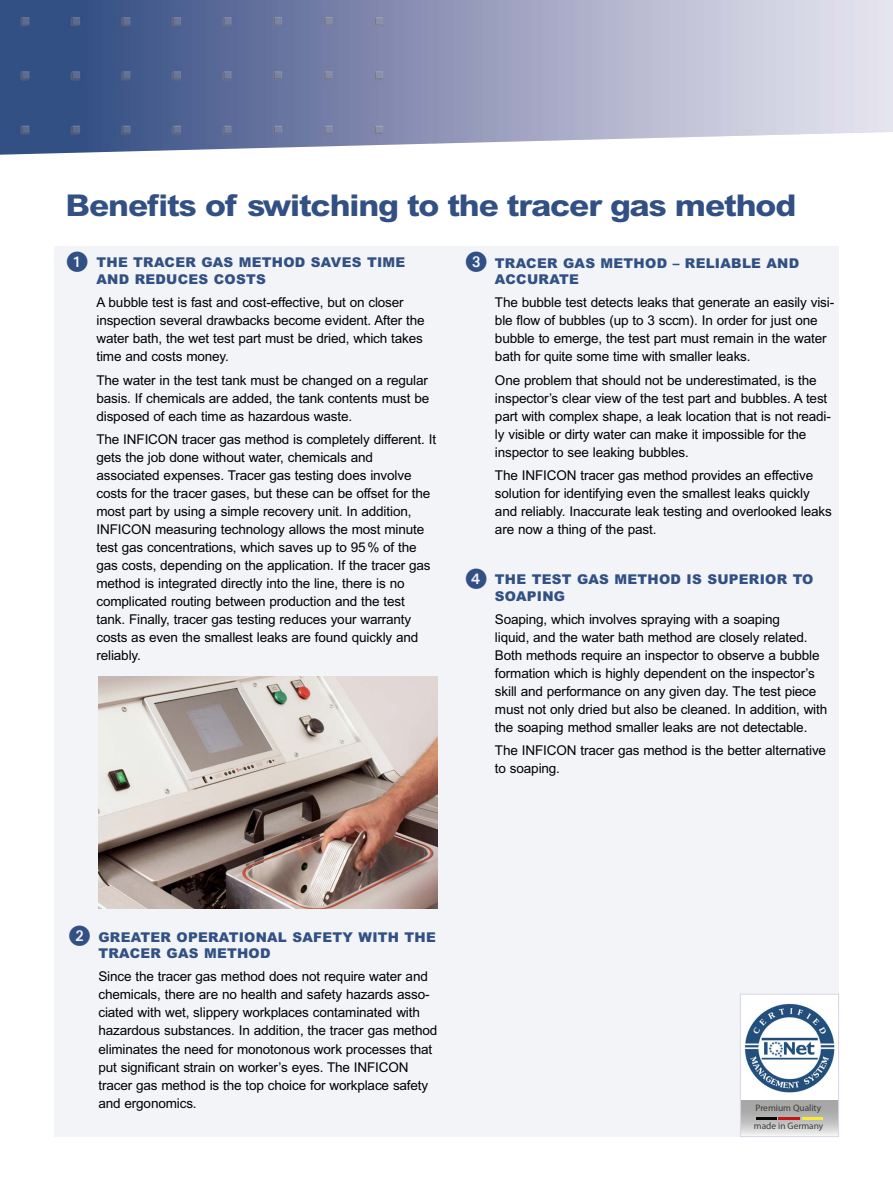
<style>
.page{position:relative;width:893px;height:1191px;background:#fff}
.page>*{position:absolute;margin:0;border:0;box-sizing:border-box;transform-origin:0 0}
.t1{font:800 30px "Arial MT Std";letter-spacing:-.035em;color:#325084;scale:1.1 1}
.t2{font:21px "European Pi One";color:#325084}
.t3{font:13.5px/18px "Arial MT Std";letter-spacing:-.01em;color:#000}
.t4{font:900 13.5px/16.5px "Arial MT Std";letter-spacing:.02em;color:#325084}
.t5{font:9.45px/18.1px "Myriad Pro";color:#3c3c3b}
.s1{font-family:"European Pi One";font-weight:400;font-size:21px}
</style>
<div class="page">
<img style="left:0;top:0;width:893px;height:155px">
<div style="left:54px;top:246px;width:785px;height:891px;background:#f2f4f7"></div>
<img style="left:99px;top:676px;width:339px;height:233px">
<div style="left:740px;top:994px;width:99px;height:142px;background:#fff"></div>
<div style="left:740px;top:1100px;width:98px;height:36px;background:linear-gradient(to bottom,#969695,#e4e3e3)"></div>
<hr style="left:756px;top:1116px;width:21px;height:3px;background:#0a0605">
<hr style="left:778px;top:1116px;width:22px;height:3px;background:#c51617">
<hr style="left:802px;top:1116px;width:20px;height:3px;background:#faea36">
<img style="left:744px;top:1003px;width:91px;height:90px">
<div style="left:740px;top:993px;width:99px;height:144px;border:1px solid #d7d7e6"></div>
<h1 class="t1" style="left:66px;top:187px;width:666px">Benefits of switching to the tracer gas method</h1>
<h2 class="t2" style="left:67px;top:250px;width:22px">1</h2>
<p class="t4" style="left:96px;top:254px;width:310px">THE TRACER GAS METHOD SAVES TIME<br>AND REDUCES COSTS</p>
<p class="t3" style="left:96px;top:293px;width:330px">A bubble test is fast and cost-effective, but on closer inspection several drawbacks become evident. After the water bath, the wet test part must be dried, which takes time and costs money.</p>
<p class="t3" style="left:96px;top:371px;width:334px;text-align:justify">The water in the test tank must be changed on a regular basis. If chemicals are added, the tank contents must be disposed of each time as hazardous waste.</p>
<p class="t3" style="left:96px;top:430px;width:341px">The INFICON tracer gas method is completely different. It gets the job done without water, chemicals and associated expenses. Tracer gas testing does involve costs for the tracer gases, but these can be offset for the most part by using a simple recovery unit. In addition, INFICON measuring technology allows the most minute test gas concentrations, which saves up to 95 % of the gas costs, depending on the application. If the tracer gas method is integrated directly into the line, there is no complicated routing between production and the test tank. Finally, tracer gas testing reduces your warranty costs as even the smallest leaks are found quickly and reliably.</p>
<p class="t4" style="left:495px;top:254px;width:306px;text-indent:-29px"><span class="s1">3</span> TRACER GAS METHOD – RELIABLE AND<br>ACCURATE</p>
<p class="t3" style="left:495px;top:294px;width:341px">The bubble test detects leaks that generate an easily visi&shy;ble flow of bubbles (up to 3 sccm). In order for just one bubble to emerge, the test part must remain in the water bath for quite some time with smaller leaks.</p>
<p class="t3" style="left:495px;top:371px;width:337px">One problem that should not be underestimated, is the inspector’s clear view of the test part and bubbles. A test part with complex shape, a leak location that is not readi&shy;ly visible or dirty water can make it impossible for the inspector to see leaking bubbles.</p>
<p class="t3" style="left:495px;top:466px;width:338px">The INFICON tracer gas method provides an effective solution for identifying even the smallest leaks quickly and reliably. Inaccurate leak testing and overlooked leaks are now a thing of the past.</p>
<h2 class="t2" style="left:466px;top:567px;width:22px">4</h2>
<p class="t4" style="left:495px;top:570px;width:320px">THE TEST GAS METHOD IS SUPERIOR TO<br>SOAPING</p>
<p class="t3" style="left:495px;top:610px;width:334px">Soaping, which involves spraying with a soaping<br>liquid, and the water bath method are closely related.<br>Both methods require an inspector to observe a bubble formation which is highly dependent on the inspector’s skill and performance on any given day. The test piece must not only dried but also be cleaned. In addition, with the soaping method smaller leaks are not detectable.</p>
<p class="t3" style="left:495px;top:741px;width:333px">The INFICON tracer gas method is the better alternative to soaping.</p>
<h2 class="t2" style="left:69px;top:924px;width:22px">2</h2>
<p class="t4" style="left:98px;top:928px;width:339px">GREATER OPERATIONAL SAFETY WITH THE<br>TRACER GAS METHOD</p>
<p class="t3" style="left:98px;top:967px;width:340px">Since the tracer gas method does not require water and chemicals, there are no health and safety hazards asso&shy;ciated with wet, slippery workplaces contaminated with hazardous substances. In addition, the tracer gas method eliminates the need for monotonous work processes that put significant strain on worker’s eyes. The INFICON tracer gas method is the top choice for workplace safety and ergonomics.</p>
<p class="t5" style="left:754px;top:1098px;width:71px">Premium Quality made in Germany</p>
</div>
